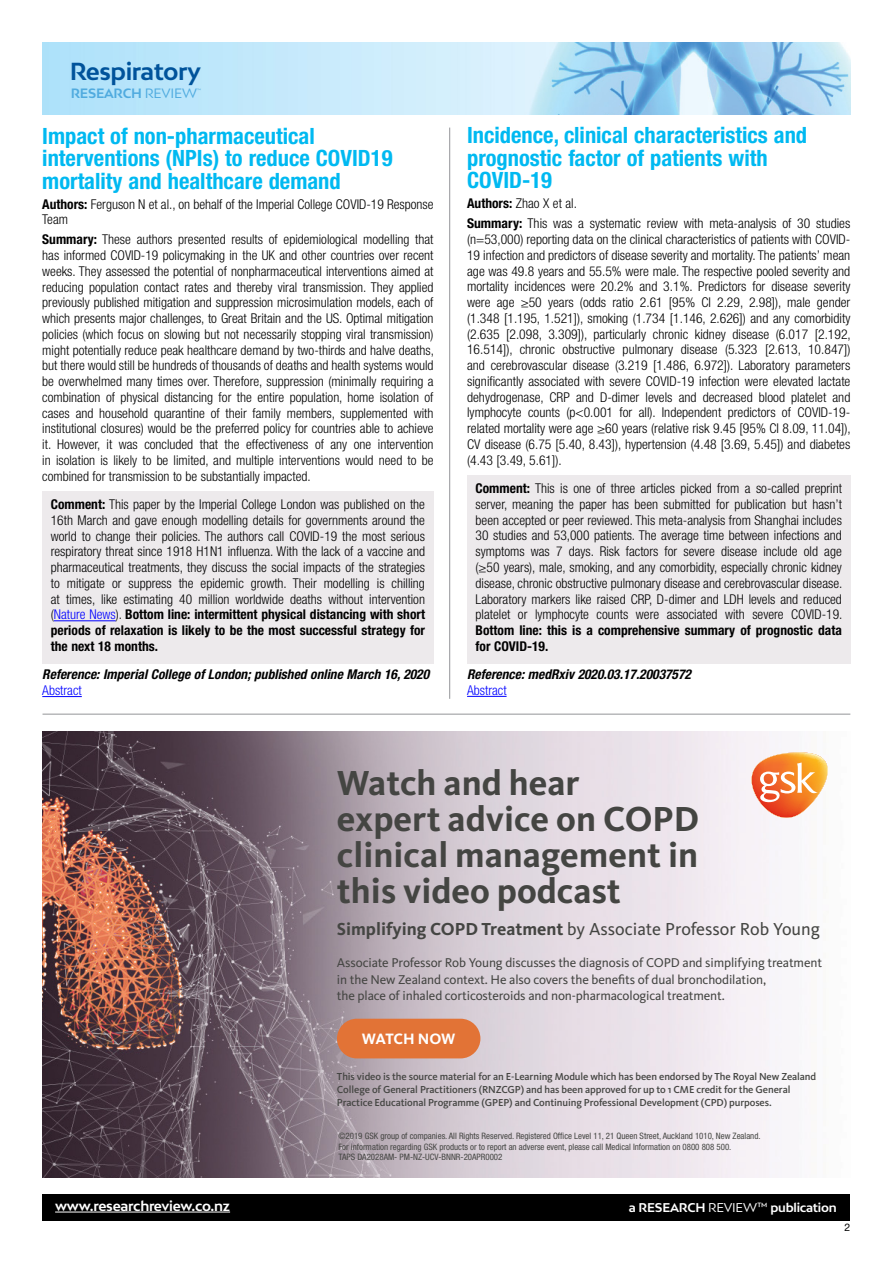
<style>
.page{position:relative;width:893px;height:1263px;background:#fff}
.page>*{position:absolute;margin:0;border:0;box-sizing:border-box;transform-origin:0 0}
.t1{font:700 36px/36px "Kievit OT";color:#444542}
.t2{font:700 23.25px "Bw Mitga";letter-spacing:-.02em;color:#00539b}
.Heading_1{font:700 condensed 22.5px/22.5px "Helvetica Neue LT Pro";color:#00b9f1}
.t3{font:18px "Kievit OT";color:#444542}
.t4{font:700 15.6px "Kievit OT";letter-spacing:-.01em;color:#fff}
.t5{font:300 condensed 13.5px/15.8px "Helvetica Neue LT Pro";color:#000;text-align:justify}
.Bold_Italic{font:italic 700 condensed 13.5px "Helvetica Neue LT Pro";color:#000}
.t6{font:700 13.5px "Bw Mitga";letter-spacing:-.02em;color:#fff}
.t7{font:300 condensed 13.5px "Helvetica Neue LT Pro";color:#00f}
.t8{font:13.2px/16.5px "Kievit OT";letter-spacing:-.01em;color:#444542}
.t9{font:700 12.75px "Bw Mitga";letter-spacing:-.02em;color:#50abdf}
.t10{font:700 12px "Bw Mitga";letter-spacing:-.02em;color:#fff}
.t11{font:500 10.5px/12.8px "Kievit OT";letter-spacing:-.01em;color:#444542}
.t12{font:10.5px "Helvetica Neue LT Pro";color:#000}
.t13{font:condensed 8.85px/10.5px "Helvetica Neue LT Pro";color:#444542}
.t14{font:4.5px "Bw Mitga";color:#50abdf}
.s1{font-weight:400}
.s2{font-weight:700}
.s3{color:#00f}
</style>
<div class="page">
<img style="left:42px;top:43px;width:808px;height:72px">
<div style="left:43px;top:1194px;width:807px;height:26px;background:#000"></div>
<hr style="left:55px;top:1212px;width:175px;height:1px;background:#fff">
<img style="left:43px;top:731px;width:785px;height:446px">
<svg style="left:752px;top:753px;width:75px;height:64px"></svg>
<div style="left:337px;top:1019px;width:143px;height:39px;background:#e27336;border-radius:20px"></div>
<div style="left:42px;top:491px;width:391px;height:172px;background:#edeaec"></div>
<hr style="left:54px;top:620px;width:62px;height:1px;background:#00f">
<hr style="left:42px;top:696px;width:40px;height:1px;background:#00f">
<hr style="left:43px;top:714px;width:807px;height:1px;background:#939598">
<hr style="left:449px;top:128px;width:1px;height:571px;background:#939598">
<div style="left:467px;top:475px;width:383px;height:188px;background:#edeaec"></div>
<hr style="left:467px;top:696px;width:40px;height:1px;background:#00f">
<h2 class="t2" style="left:70px;top:55px;width:133px">Respiratory</h2>
<p class="t9" style="left:71px;top:85px;width:128px">RESEARCH <span class="s1">REVIEW</span></p>
<p class="t14" style="left:197px;top:87px;width:5px">™</p>
<p class="Heading_1" style="left:42px;top:124px;width:352px">Impact of non-pharmaceutical interventions (NPIs) to reduce COVID19 mortality and healthcare demand</p>
<p class="t5" style="left:42px;top:196px;width:393px"><span class="s2">Authors:</span> Ferguson N et al., on behalf of the Imperial College COVID-19 Response<br>Team</p>
<p class="t5" style="left:42px;top:232px;width:393px"><span class="s2">Summary:</span> These authors presented results of epidemiological modelling that has informed COVID-19 policymaking in the UK and other countries over recent weeks. They assessed the potential of nonpharmaceutical interventions aimed at reducing population contact rates and thereby viral transmission. They applied previously published mitigation and suppression microsimulation models, each of which presents major challenges, to Great Britain and the US. Optimal mitigation policies (which focus on slowing but not necessarily stopping viral transmission) might potentially reduce peak healthcare demand by two-thirds and halve deaths, but there would still be hundreds of thousands of deaths and health systems would be overwhelmed many times over. Therefore, suppression (minimally requiring a combination of physical distancing for the entire population, home isolation of cases and household quarantine of their family members, supplemented with institutional closures) would be the preferred policy for countries able to achieve it. However, it was concluded that the effectiveness of any one intervention in isolation is likely to be limited, and multiple interventions would need to be combined for transmission to be substantially impacted.</p>
<p class="t5" style="left:51px;top:496px;width:376px"><span class="s2">Comment:</span> This paper by the Imperial College London was published on the 16th March and gave enough modelling details for governments around the world to change their policies. The authors call COVID-19 the most serious respiratory threat since 1918 H1N1 influenza. With the lack of a vaccine and pharmaceutical treatments, they discuss the social impacts of the strategies to mitigate or suppress the epidemic growth. Their modelling is chilling at times, like estimating 40 million worldwide deaths without intervention (<span class="s3">Nature News</span>). <span class="s2">Bottom line: intermittent physical distancing with short periods of relaxation is likely to be the most successful strategy for the next 18 months.</span></p>
<p class="Bold_Italic" style="left:42px;top:666px;width:388px">Reference: Imperial College of London; published online March 16, 2020</p>
<p class="t7" style="left:42px;top:683px;width:41px">Abstract</p>
<p class="Heading_1" style="left:467px;top:124px;width:342px">Incidence, clinical characteristics and prognostic factor of patients with<br>COVID-19</p>
<p class="t5" style="left:467px;top:196px;width:111px"><span class="s2">Authors:</span> Zhao X et al.</p>
<p class="t5" style="left:467px;top:216px;width:385px"><span class="s2">Summary:</span> This was a systematic review with meta-analysis of 30 studies (n=53,000) reporting data on the clinical characteristics of patients with COVID-19 infection and predictors of disease severity and mortality. The patients’ mean age was 49.8 years and 55.5% were male. The respective pooled severity and mortality incidences were 20.2% and 3.1%. Predictors for disease severity were age ≥50 years (odds ratio 2.61 [95% CI 2.29, 2.98]), male gender (1.348 [1.195, 1.521]), smoking (1.734 [1.146, 2.626]) and any comorbidity (2.635 [2.098, 3.309]), particularly chronic kidney disease (6.017 [2.192, 16.514]), chronic obstructive pulmonary disease (5.323 [2.613, 10.847]) and cerebrovascular disease (3.219 [1.486, 6.972]). Laboratory parameters significantly associated with severe COVID-19 infection were elevated lactate dehydrogenase, CRP and D-dimer levels and decreased blood platelet and lymphocyte counts (p&lt;0.001 for all). Independent predictors of COVID-19- related mortality were age ≥60 years (relative risk 9.45 [95% CI 8.09, 11.04]), CV disease (6.75 [5.40, 8.43]), hypertension (4.48 [3.69, 5.45]) and diabetes (4.43 [3.49, 5.61]).</p>
<p class="t5" style="left:476px;top:480px;width:368px"><span class="s2">Comment:</span> This is one of three articles picked from a so-called preprint server, meaning the paper has been submitted for publication but hasn’t been accepted or peer reviewed. This meta-analysis from Shanghai includes 30 studies and 53,000 patients. The average time between infections and symptoms was 7 days. Risk factors for severe disease include old age (≥50 years), male, smoking, and any comorbidity, especially chronic kidney disease, chronic obstructive pulmonary disease and cerebrovascular disease.<br>Laboratory markers like raised CRP, D-dimer and LDH levels and reduced platelet or lymphocyte counts were associated with severe COVID-19.<br><span class="s2">Bottom line: this is a comprehensive summary of prognostic data for COVID-19.</span></p>
<p class="Bold_Italic" style="left:467px;top:666px;width:225px">Reference: medRxiv 2020.03.17.20037572</p>
<p class="t7" style="left:467px;top:682px;width:41px">Abstract</p>
<p class="t1" style="left:337px;top:765px;width:364px">Watch and hear<br>expert advice on COPD clinical management in this video podcast</p>
<p class="t3" style="left:337px;top:918px;width:485px"><span class="s2">Simplifying COPD Treatment</span> by Associate Professor Rob Young</p>
<p class="t8" style="left:337px;top:954px;width:487px">Associate Professor Rob Young discusses the diagnosis of COPD and simplifying treatment in the New Zealand context. He also covers the benefits of dual bronchodilation,<br>the place of inhaled corticosteroids and non-pharmacological treatment.</p>
<p class="t4" style="left:362px;top:1030px;width:95px">WATCH NOW</p>
<p class="t11" style="left:337px;top:1070px;width:481px">This video is the source material for an E-Learning Module which has been endorsed by The Royal New Zealand<br>College of General Practitioners (RNZCGP) and has been approved for up to 1 CME credit for the General<br>Practice Educational Programme (GPEP) and Continuing Professional Development (CPD) purposes.</p>
<p class="t13" style="left:338px;top:1130px;width:424px">©2019 GSK group of companies. All Rights Reserved. Registered Office Level 11, 21 Queen Street, Auckland 1010, New Zealand.<br>For information regarding GSK products or to report an adverse event, please call Medical Information on 0800 808 500.<br>TAPS DA2028AM- PM-NZ-UCV-BNNR-20APR0002</p>
<p class="t6" style="left:55px;top:1197px;width:176px">www.researchreview.co.nz</p>
<p class="t10" style="left:629px;top:1199px;width:209px">a RESEARCH <span class="s1">REVIEW™</span> publication</p>
<p class="t12" style="left:845px;top:1221px;width:7px">2</p>
</div>
